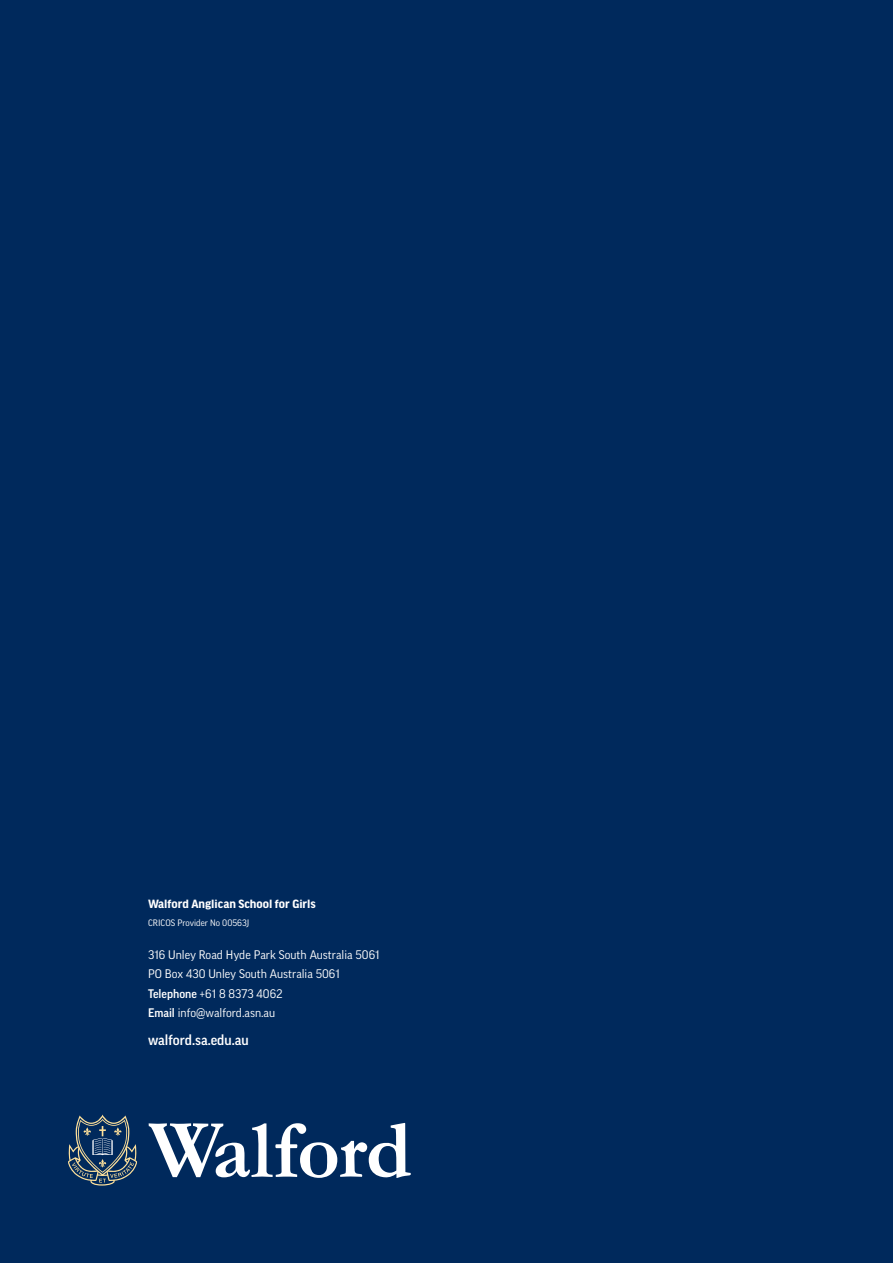
<style>
.page{position:relative;width:893px;height:1263px;background:#00295c}
.page>*{position:absolute;margin:0;border:0;box-sizing:border-box;transform-origin:0 0}
.t1{font:500 14.25px "Good Pro";color:#fff}
.t2{font:700 12.75px "Good Headline Pro";color:#fff}
.t3{font:12px/19.5px "Good Pro";color:#fff}
.t4{font:9px "Good Pro";color:#fff}
.s1{font-weight:500}
</style>
<div class="page">
<svg style="left:68px;top:1114px;width:69px;height:71px"></svg>
<svg style="left:149px;top:1123px;width:262px;height:55px"></svg>
<p class="t2" style="left:148px;top:898px;width:169px">Walford Anglican School for Girls</p>
<p class="t4" style="left:148px;top:918px;width:103px">CRICOS Provider No 00563J</p>
<p class="t3" style="left:148px;top:944px;width:233px">316 Unley Road Hyde Park South Australia 5061<br>PO Box 430 Unley South Australia 5061<br><span class="s1">Telephone</span> +61 8 8373 4062<br><span class="s1">Email</span> info@walford.asn.au</p>
<p class="t1" style="left:148px;top:1032px;width:102px">walford.sa.edu.au</p>
</div>
